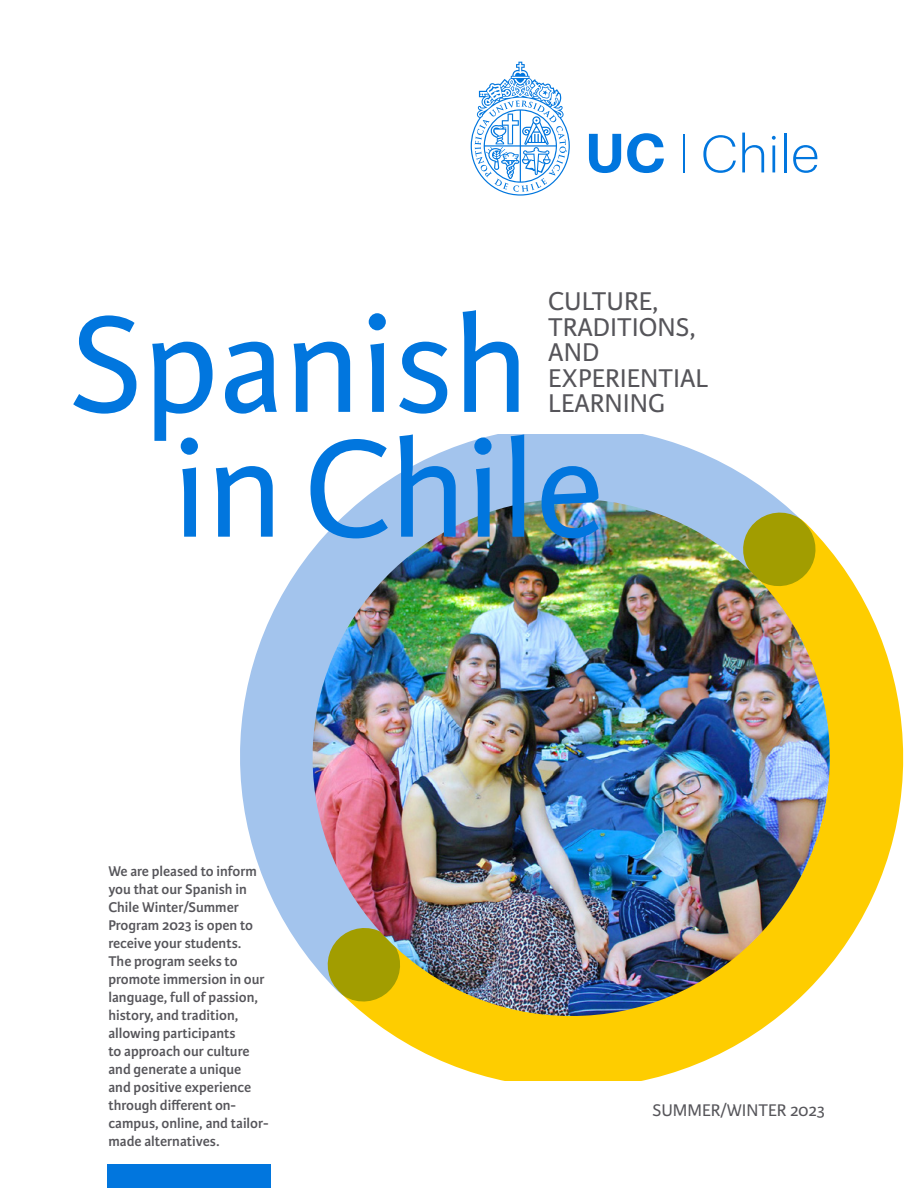
<style>
.page{position:relative;width:918px;height:1188px;background:#fff}
.page>*{position:absolute;margin:0;border:0;box-sizing:border-box;transform-origin:0 0}
.t1{font:147.15px "Karmina Sans";color:#0176de}
.t2{font:146.4px "Karmina Sans";color:#0176de}
.t3{font:300 51.6px "Graphik";color:#0176de}
.t4{font:27.45px/25.3px "Karmina Sans";color:#56555a}
.t5{font:18px "Karmina Sans";color:#56555a}
.t6{font:600 15px/18px "Karmina Sans";color:#56555a}
.s1{font-weight:600;font-size:54px}
</style>
<div class="page">
<svg style="left:240px;top:434px;width:511px;height:505px"></svg>
<svg style="left:295px;top:480px;width:609px;height:600px"></svg>
<svg style="left:471px;top:62px;width:99px;height:134px"></svg>
<hr style="left:683px;top:134px;width:1px;height:38px;background:#0176de">
<img style="left:305px;top:499px;width:532px;height:517px">
<div style="left:107px;top:1164px;width:163px;height:24px;background:#0176de"></div>
<h3 class="t3" style="left:585px;top:116px;width:236px"><span class="s1">UC</span> Chile</h3>
<h3 class="t4" style="left:548px;top:289px;width:162px">CULTURE,<br>TRADITIONS,<br>AND<br>EXPERIENTIAL</h3>
<h2 class="t2" style="left:70px;top:283px;width:460px">Spanish</h2>
<h3 class="t4" style="left:548px;top:391px;width:118px">LEARNING</h3>
<h1 class="t1" style="left:172px;top:407px;width:433px">in Chile</h1>
<p class="t6" style="left:108px;top:862px;width:162px">We are pleased to inform you that our Spanish in<br>Chile Winter/Summer<br>Program 2023 is open to receive your students.<br>The program seeks to promote immersion in our language, full of passion, history, and tradition, allowing participants<br>to approach our culture and generate a unique<br>and positive experience through different on&shy;campus, online, and tailor&shy;made alternatives.</p>
<p class="t5" style="left:652px;top:1100px;width:174px">SUMMER/WINTER 2023</p>
</div>
